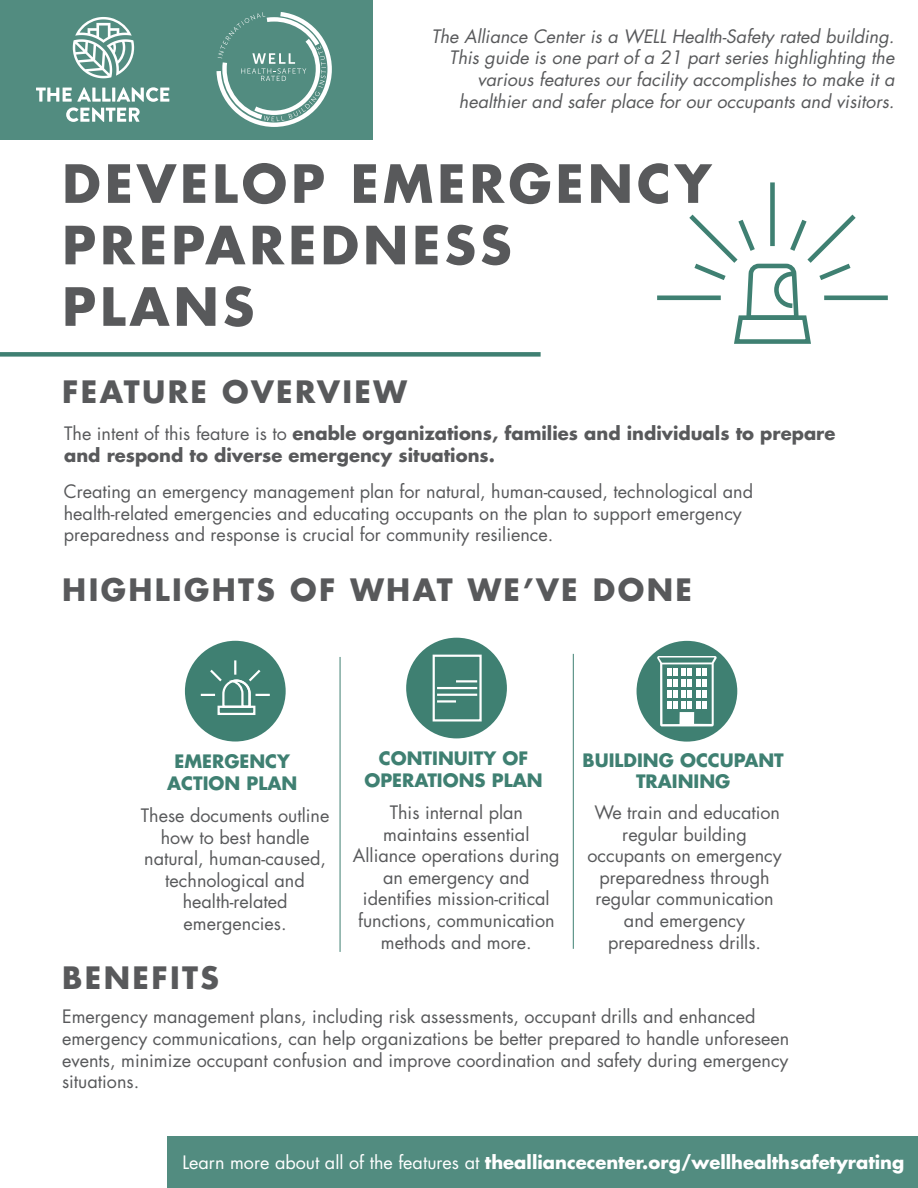
<style>
.page{position:relative;width:918px;height:1188px;background:#fff}
.page>*{position:absolute;margin:0;border:0;box-sizing:border-box;transform-origin:0 0}
.t1{font:700 51.3px/61.5px "Futura Std";letter-spacing:.08em;color:#58595b}
.t2{font:700 30px "Futura Std";letter-spacing:.08em;color:#58595b}
.t3{font:18px/21.6px "Futura Std";color:#58595b;text-align:center}
.t4{font:italic 18px/21.6px "Futura Std";color:#58595b;text-align:right}
.t5{font:700 18px/21.6px "Futura Std";color:#58595b}
.t6{font:700 18px "Futura Std";color:#fff}
.t7{font:700 18px/21.6px "Futura Std";color:#3f8072;text-align:center}
.s1{font-weight:400}
</style>
<div class="page">
<div style="left:0;top:352px;width:541px;height:5px;background:#3f8072"></div>
<div style="left:0;top:0;width:373px;height:139px;background:#528c80"></div>
<svg style="left:216px;top:12px;width:116px;height:115px"></svg>
<svg style="left:36px;top:87px;width:133px;height:35px"></svg>
<svg style="left:73px;top:17px;width:61px;height:61px"></svg>
<div style="left:167px;top:1136px;width:751px;height:52px;background:#528c80"></div>
<div style="left:824px;top:295px;width:64px;height:5px;background:#3f8072"></div>
<div style="left:657px;top:295px;width:64px;height:5px;background:#3f8072"></div>
<div style="left:770px;top:182px;width:5px;height:64px;background:#3f8072"></div>
<svg style="left:684px;top:210px;width:177px;height:134px"></svg>
<div style="left:637px;top:641px;width:100px;height:101px;background:#3f8072;border-radius:50%"></div>
<div style="left:406px;top:638px;width:101px;height:100px;background:#3f8072;border-radius:50%"></div>
<hr style="left:573px;top:654px;width:1px;height:295px;background:#3f8072">
<hr style="left:437px;top:700px;width:19px;height:3px;background:#fff">
<hr style="left:437px;top:694px;width:40px;height:2px;background:#fff">
<hr style="left:456px;top:680px;width:21px;height:2px;background:#fff">
<hr style="left:437px;top:687px;width:40px;height:2px;background:#fff">
<div style="left:433px;top:655px;width:49px;height:67px;border:2px solid #fff"></div>
<svg style="left:657px;top:656px;width:60px;height:70px"></svg>
<div style="left:185px;top:641px;width:101px;height:101px;background:#3f8072;border-radius:50%"></div>
<hr style="left:340px;top:657px;width:1px;height:295px;background:#3f8072">
<div style="left:218px;top:706px;width:37px;height:9px;border:2px solid #fff"></div>
<svg style="left:201px;top:660px;width:69px;height:49px"></svg>
<p class="t4" style="left:431px;top:26px;width:465px">The Alliance Center is a WELL Health-Safety rated building.<br>This guide is one part of a 21 part series highlighting the various features our facility accomplishes to make it a healthier and safer place for our occupants and visitors.</p>
<h1 class="t1" style="left:62px;top:152px;width:651px">DEVELOP EMERGENCY<br>PREPAREDNESS<br>PLANS</h1>
<h2 class="t2" style="left:62px;top:372px;width:346px">FEATURE OVERVIEW</h2>
<p class="t5" style="left:64px;top:423px;width:773px"><span class="s1">The intent of this feature is to</span> enable organizations, families and individuals to prepare and respond to diverse emergency situations.</p>
<p class="t3" style="left:64px;top:481px;width:691px;text-align:left">Creating an emergency management plan for natural, human-caused, technological and health-related emergencies and educating occupants on the plan to support emergency preparedness and response is crucial for community resilience.</p>
<h2 class="t2" style="left:62px;top:570px;width:631px">HIGHLIGHTS OF WHAT WE’VE DONE</h2>
<p class="t7" style="left:167px;top:751px;width:132px">EMERGENCY<br>ACTION PLAN</p>
<p class="t3" style="left:141px;top:805px;width:190px">These documents outline how to best handle natural, human-caused, technological and health-related emergencies.</p>
<h2 class="t2" style="left:62px;top:958px;width:158px">BENEFITS</h2>
<p class="t7" style="left:364px;top:748px;width:180px">CONTINUITY OF<br>OPERATIONS PLAN</p>
<p class="t7" style="left:583px;top:749px;width:203px">BUILDING OCCUPANT<br>TRAINING</p>
<p class="t3" style="left:353px;top:802px;width:208px">This internal plan maintains essential<br>Alliance operations during an emergency and identifies mission-critical functions, communication methods and more.</p>
<p class="t3" style="left:587px;top:802px;width:196px">We train and education regular building occupants on emergency preparedness through regular communication and emergency preparedness drills.</p>
<p class="t3" style="left:62px;top:1006px;width:729px;text-align:left">Emergency management plans, including risk assessments, occupant drills and enhanced emergency communications, can help organizations be better prepared to handle unforeseen events, minimize occupant confusion and improve coordination and safety during emergency situations.</p>
<p class="t6" style="left:182px;top:1150px;width:723px"><span class="s1">Learn more about all of the features at</span> thealliancecenter.org/wellhealthsafetyrating</p>
</div>
